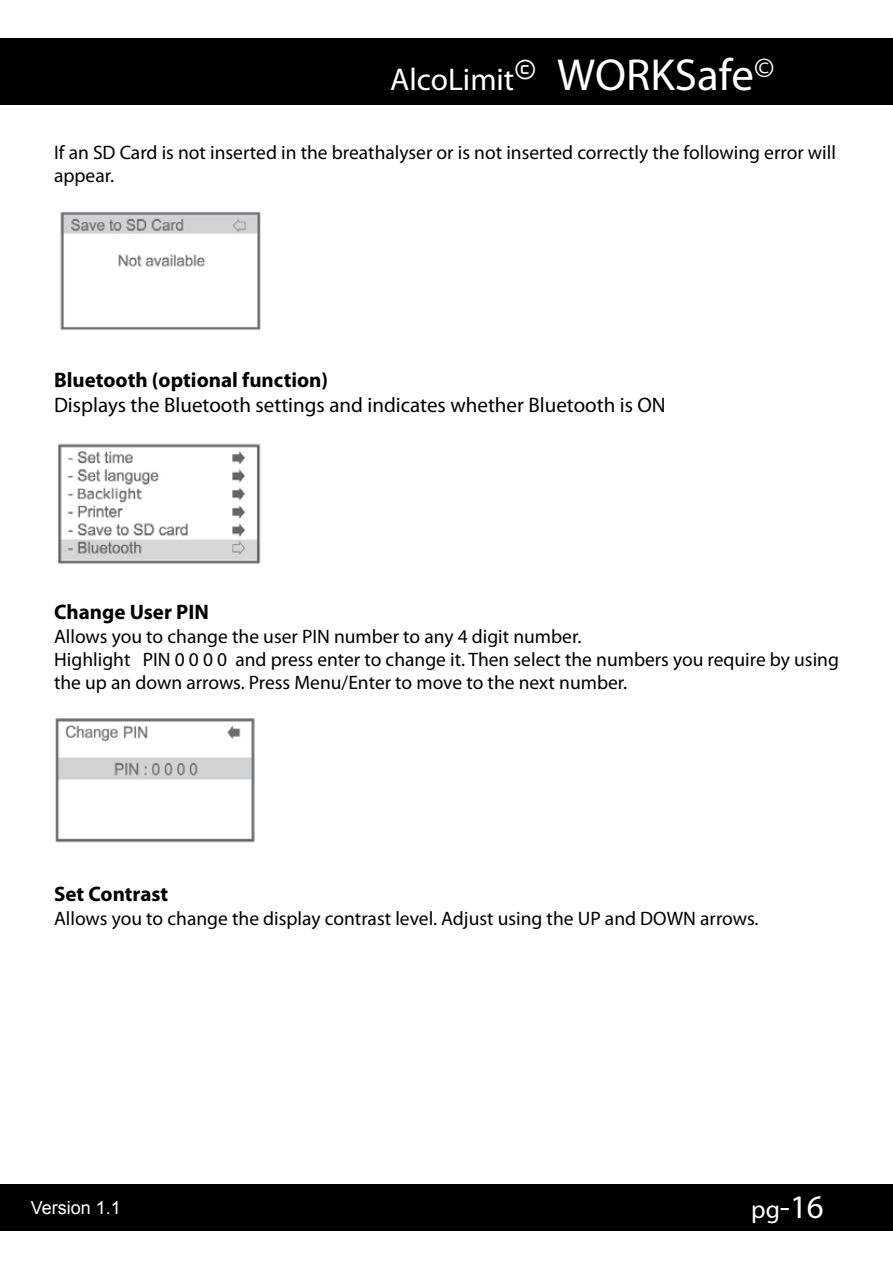
<style>
.page{position:relative;width:893px;height:1263px;background:#fff}
.page>*{position:absolute;margin:0;border:0;box-sizing:border-box;transform-origin:0 0}
.t1{font:45px "Myriad Pro";color:#fff}
.t2{font:33px "Myriad Pro";color:#fff}
.t3{font:31.5px "Myriad Pro";color:#fff}
.t4{font:21px "Myriad Pro";color:#000}
.t5{font:700 21px "Myriad Pro";color:#000}
.t6{font:19.5px/23.4px "Myriad Pro";color:#000}
.t7{font:18px "Arial";color:#fff}
.s1{font-size:25.5px}
</style>
<div class="page">
<img style="left:60px;top:212px;width:201px;height:119px">
<img style="left:58px;top:443px;width:203px;height:121px">
<img style="left:55px;top:718px;width:200px;height:125px">
<div style="left:0;top:39px;width:893px;height:66px;background:#000"></div>
<div style="left:0;top:1184px;width:893px;height:47px;background:#000"></div>
<h3 class="t3" style="left:390px;top:60px;width:147px">AlcoLimit<sup>©</sup></h3>
<h1 class="t1" style="left:557px;top:47px;width:219px">WORKSafe<sup>©</sup></h1>
<p class="t6" style="left:54px;top:140px;width:783px">If an SD Card is not inserted in the breathalyser or is not inserted correctly the following error will appear.</p>
<p class="t5" style="left:54px;top:366px;width:276px">Bluetooth (optional function)</p>
<p class="t4" style="left:54px;top:392px;width:613px">Displays the Bluetooth settings and indicates whether Bluetooth is ON</p>
<p class="t5" style="left:54px;top:598px;width:156px">Change User PIN</p>
<p class="t6" style="left:54px;top:624px;width:786px">Allows you to change the user PIN number to any 4 digit number.<br>Highlight PIN 0 0 0 0 and press enter to change it. Then select the numbers you require by using the up an down arrows. Press Menu/Enter to move to the next number.</p>
<p class="t5" style="left:54px;top:880px;width:116px">Set Contrast</p>
<p class="t6" style="left:54px;top:906px;width:706px">Allows you to change the display contrast level. Adjust using the UP and DOWN arrows.</p>
<p class="t7" style="left:31px;top:1196px;width:92px">Version 1.1</p>
<h2 class="t2" style="left:751px;top:1186px;width:74px"><span class="s1">pg</span>-16</h2>
</div>
